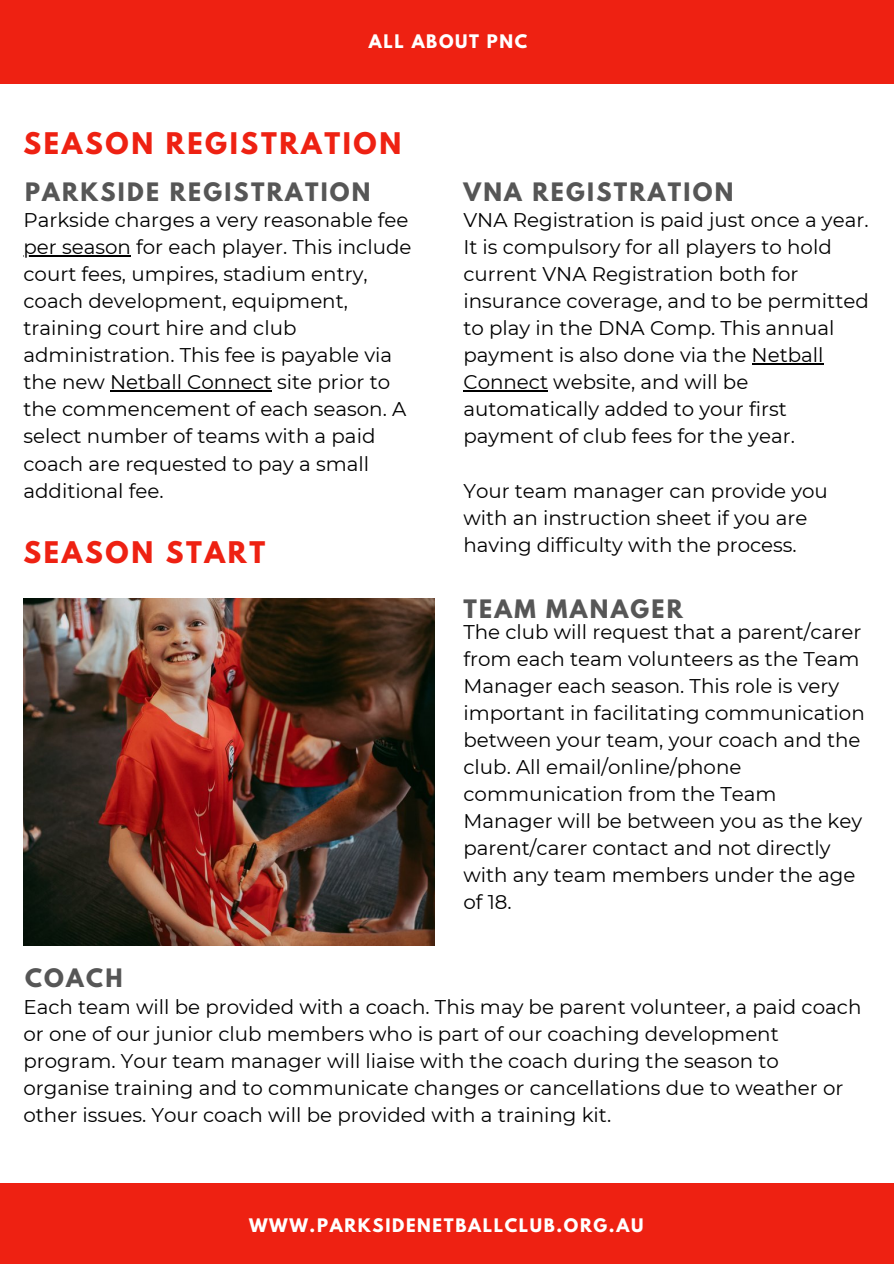
<style>
.page{position:relative;width:894px;height:1264px;background:#fff}
.page>*{position:absolute;margin:0;border:0;box-sizing:border-box;transform-origin:0 0}
.t1{font:700 26.4px "League Spartan";letter-spacing:.1em;color:#ee2112}
.t2{font:700 22.5px "League Spartan";letter-spacing:.1em;color:#565656}
.t3{font:19.8px/27px "Montserrat";color:#000}
.t4{font:700 16.5px "League Spartan";letter-spacing:.1em;color:#fff}
</style>
<div class="page">
<img style="left:23px;top:599px;width:411px;height:346px">
<div style="left:0;top:0;width:893px;height:83px;background:#ee2112"></div>
<div style="left:0;top:1183px;width:893px;height:80px;background:#ee2112"></div>
<hr style="left:751px;top:363px;width:72px;height:1px;background:#000">
<hr style="left:463px;top:390px;width:85px;height:1px;background:#000">
<hr style="left:23px;top:255px;width:108px;height:1px;background:#000">
<hr style="left:110px;top:390px;width:162px;height:1px;background:#000">
<p class="t4" style="left:369px;top:33px;width:160px">ALL ABOUT PNC</p>
<p class="t1" style="left:23px;top:130px;width:379px">SEASON REGISTRATION</p>
<p class="t2" style="left:25px;top:181px;width:347px">PARKSIDE REGISTRATION</p>
<p class="t3" style="left:23px;top:206px;width:389px">Parkside charges a very reasonable fee per season for each player. This include court fees, umpires, stadium entry, coach development, equipment, training court hire and club administration. This fee is payable via the new Netball Connect site prior to the commencement of each season. A select number of teams with a paid coach are requested to pay a small additional fee.</p>
<p class="t1" style="left:23px;top:539px;width:243px">SEASON START</p>
<p class="t2" style="left:25px;top:967px;width:99px">COACH</p>
<p class="t2" style="left:463px;top:181px;width:271px">VNA REGISTRATION</p>
<p class="t3" style="left:463px;top:206px;width:407px">VNA Registration is paid just once a year.<br>It is compulsory for all players to hold current VNA Registration both for insurance coverage, and to be permitted to play in the DNA Comp. This annual payment is also done via the Netball Connect website, and will be automatically added to your first payment of club fees for the year.</p>
<p class="t3" style="left:463px;top:477px;width:366px">Your team manager can provide you with an instruction sheet if you are having difficulty with the process.</p>
<p class="t2" style="left:463px;top:597px;width:221px">TEAM MANAGER</p>
<p class="t3" style="left:463px;top:618px;width:403px">The club will request that a parent/carer from each team volunteers as the Team Manager each season. This role is very important in facilitating communication between your team, your coach and the club. All email/online/phone communication from the Team Manager will be between you as the key parent/carer contact and not directly with any team members under the age of 18.</p>
<p class="t3" style="left:23px;top:992px;width:839px">Each team will be provided with a coach. This may be parent volunteer, a paid coach or one of our junior club members who is part of our coaching development program. Your team manager will liaise with the coach during the season to organise training and to communicate changes or cancellations due to weather or other issues. Your coach will be provided with a training kit.</p>
<p class="t4" style="left:249px;top:1216px;width:396px">WWW.PARKSIDENETBALLCLUB.ORG.AU</p>
</div>
